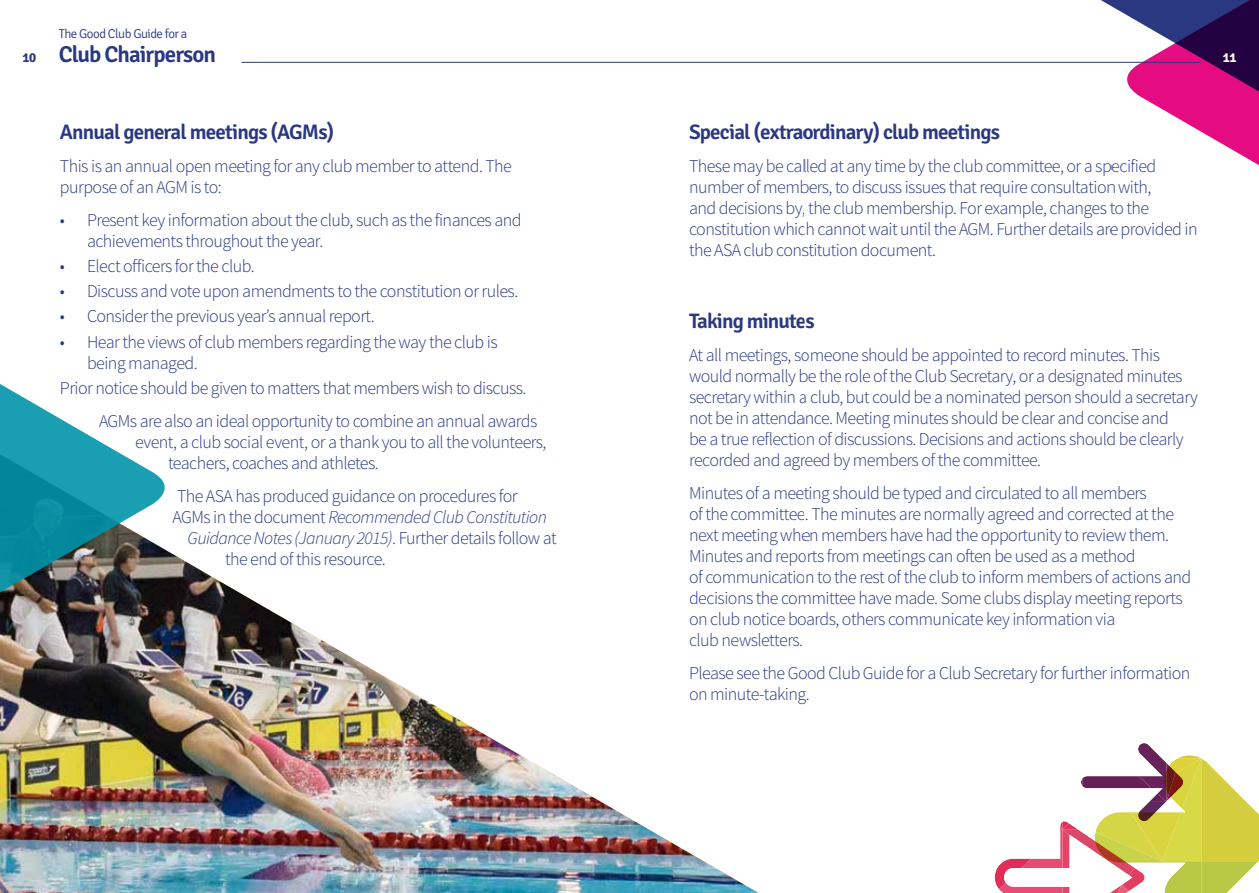
<style>
.page{position:relative;width:1259px;height:893px;background:#fff}
.page>*{position:absolute;margin:0;border:0;box-sizing:border-box;transform-origin:0 0}
.t1{font:600 22.95px "Signika";letter-spacing:-.04em;color:#293881}
.t2{font:600 21px "Signika";letter-spacing:-.04em;color:#293881}
.t3{font:300 18px/21px "Source Sans Pro";letter-spacing:-.03em;color:#293881}
.t4{font:italic 300 18px "Source Sans Pro";letter-spacing:-.03em;color:#293881}
.t5{font:700 13.2px "Signika";color:#293881}
.t6{font:700 13.2px "Signika";color:#fff}
.t7{font:300 12.9px "Signika";letter-spacing:-.04em;color:#293881}
.s1{font-style:normal}
</style>
<div class="page">
<img style="left:0;top:550px;width:759px;height:343px">
<img style="left:0;top:384px;width:166px;height:253px">
<svg style="left:1125px;top:0;width:134px;height:165px"></svg>
<svg style="left:994px;top:743px;width:265px;height:150px"></svg>
<hr style="left:241px;top:62px;width:959px;height:1px;background:#293881">
<p class="t5" style="left:23px;top:50px;width:15px">10</p>
<p class="t7" style="left:59px;top:26px;width:130px">The Good Club Guide for a</p>
<p class="t1" style="left:59px;top:41px;width:159px">Club Chairperson</p>
<p class="t6" style="left:1222px;top:50px;width:15px">11</p>
<p class="t2" style="left:60px;top:119px;width:276px">Annual general meetings (AGMs)</p>
<p class="t3" style="left:60px;top:155px;width:453px">This is an annual open meeting for any club member to attend. The purpose of an AGM is to:</p>
<p class="t3" style="left:87px;top:209px;width:436px;text-indent:-27px">• Present key information about the club, such as the finances and achievements throughout the year.</p>
<p class="t3" style="left:60px;top:256px;width:196px">• Elect officers for the club.</p>
<p class="t3" style="left:60px;top:281px;width:460px">• Discuss and vote upon amendments to the constitution or rules.</p>
<p class="t3" style="left:60px;top:306px;width:316px">• Consider the previous year’s annual report.</p>
<p class="t3" style="left:87px;top:331px;width:412px;text-indent:-27px">• Hear the views of club members regarding the way the club is being managed.</p>
<p class="t3" style="left:99px;top:372px;width:440px;line-height:32.8px;text-indent:-39px">Prior notice should be given to matters that members wish to discuss.<br>AGMs are also an ideal opportunity to combine an annual awards</p>
<p class="t3" style="left:168px;top:431px;width:380px;text-indent:-33px">event, a club social event, or a thank you to all the volunteers, teachers, coaches and athletes.</p>
<p class="t3" style="left:177px;top:485px;width:342px">The ASA has produced guidance on procedures for</p>
<p class="t4" style="left:172px;top:506px;width:376px"><span class="s1">AGMs in the document</span> Recommended Club Constitution</p>
<p class="t4" style="left:187px;top:527px;width:371px">Guidance Notes (January 2015)<span class="s1">. Further details follow at</span></p>
<p class="t3" style="left:225px;top:548px;width:162px">the end of this resource.</p>
<p class="t2" style="left:689px;top:119px;width:312px">Special (extraordinary) club meetings</p>
<p class="t3" style="left:689px;top:155px;width:510px">These may be called at any time by the club committee, or a specified number of members, to discuss issues that require consultation with,<br>and decisions by, the club membership. For example, changes to the constitution which cannot wait until the AGM. Further details are provided in the ASA club constitution document.</p>
<p class="t2" style="left:689px;top:308px;width:127px">Taking minutes</p>
<p class="t3" style="left:689px;top:344px;width:510px">At all meetings, someone should be appointed to record minutes. This would normally be the role of the Club Secretary, or a designated minutes secretary within a club, but could be a nominated person should a secretary not be in attendance. Meeting minutes should be clear and concise and<br>be a true reflection of discussions. Decisions and actions should be clearly recorded and agreed by members of the committee.</p>
<p class="t3" style="left:689px;top:482px;width:504px">Minutes of a meeting should be typed and circulated to all members<br>of the committee. The minutes are normally agreed and corrected at the next meeting when members have had the opportunity to review them.<br>Minutes and reports from meetings can often be used as a method<br>of communication to the rest of the club to inform members of actions and decisions the committee have made. Some clubs display meeting reports on club notice boards, others communicate key information via<br>club newsletters.</p>
<p class="t3" style="left:689px;top:662px;width:503px">Please see the Good Club Guide for a Club Secretary for further information on minute-taking.</p>
</div>
